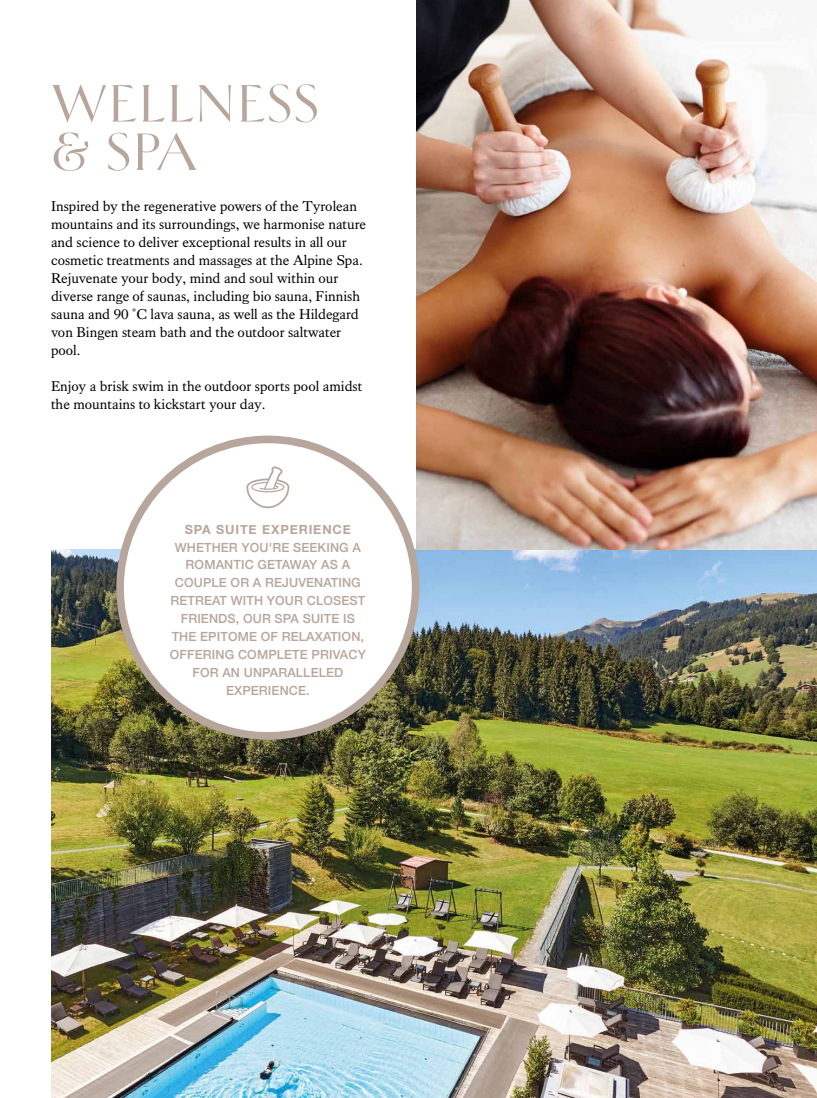
<style>
.page{position:relative;width:817px;height:1098px;background:#fff}
.page>*{position:absolute;margin:0;border:0;box-sizing:border-box;transform-origin:0 0}
.t1{font:58.65px/48.3px "Helene Hess";color:#b7a69b}
.t2{font:14.55px/18px "Kings Caslon";color:#000}
.t3{font:500 12.6px/17.9px "Helvetica Neue";letter-spacing:.01em;color:#b7a69b;text-align:center}
.t4{font:700 12.6px "Helvetica Neue";letter-spacing:.07em;color:#b7a69b}
</style>
<div class="page">
<img style="left:51px;top:549px;width:765px;height:548px">
<img style="left:416px;top:0;width:400px;height:549px">
<div style="left:120px;top:439px;width:295px;height:296px;background:#fff;border-radius:50%"></div>
<div style="left:116px;top:435px;width:303px;height:304px;border:8px solid #b7a69b;border-radius:50%"></div>
<svg style="left:246px;top:466px;width:43px;height:42px"></svg>
<h1 class="t1" style="left:51px;top:81px;width:269px">WELLNESS &amp; SPA</h1>
<p class="t2" style="left:51px;top:197px;width:316px">Inspired by the regenerative powers of the Tyrolean mountains and its surroundings, we harmonise nature and science to deliver exceptional results in all our cosmetic treatments and massages at the Alpine Spa.<br>Rejuvenate your body, mind and soul within our diverse range of saunas, including bio sauna, Finnish sauna and 90 °C lava sauna, as well as the Hildegard von Bingen steam bath and the outdoor saltwater pool.</p>
<p class="t2" style="left:51px;top:377px;width:313px">Enjoy a brisk swim in the outdoor sports pool amidst the mountains to kickstart your day.</p>
<p class="t4" style="left:185px;top:519px;width:168px">SPA SUITE EXPERIENCE</p>
<p class="t3" style="left:170px;top:537px;width:197px">WHETHER YOU'RE SEEKING A<br>ROMANTIC GETAWAY AS A<br>COUPLE OR A REJUVENATING<br>RETREAT WITH YOUR CLOSEST<br>FRIENDS, OUR SPA SUITE IS<br>THE EPITOME OF RELAXATION,<br>OFFERING COMPLETE PRIVACY<br>FOR AN UNPARALLELED<br>EXPERIENCE.</p>
</div>
